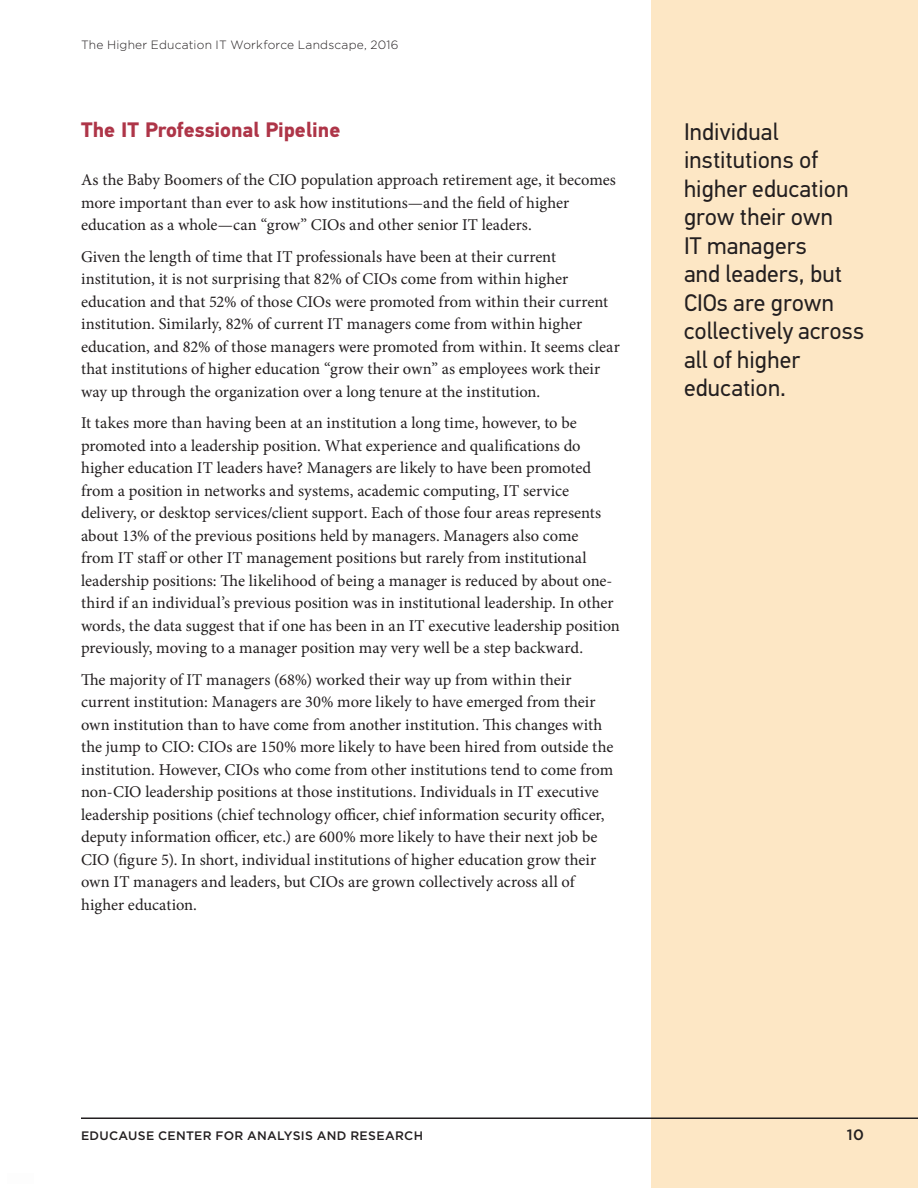
<style>
.page{position:relative;width:918px;height:1188px;background:#fff}
.page>*{position:absolute;margin:0;border:0;box-sizing:border-box;transform-origin:0 0}
.ecar-pull_quote{font:24px/28.5px "PF Din Text Pro";letter-spacing:.005em;color:#231f20}
.ecar-head_1{font:700 21px "PF Din Text Pro";color:#ae3548}
.ecar-text{font:16.5px/22.5px "Minion Pro";color:#231f20}
.pg_s{font:500 15px "Gotham";color:#231f20}
.pg_s-2{font:500 12.3px "Gotham";letter-spacing:.025em;color:#231f20}
.t1{font:300 12px "Gotham";letter-spacing:.02em;color:#231f20}
</style>
<div class="page">
<div style="left:652px;top:0;width:266px;height:1188px;background:#fde7c5"></div>
<hr style="left:81px;top:1117px;width:837px;height:2px;background:#231f20">
<p class="t1" style="left:81px;top:37px;width:319px">The Higher Education IT Workforce Landscape, 2016</p>
<p class="ecar-head_1" style="left:81px;top:117px;width:261px">The IT Professional Pipeline</p>
<p class="ecar-text" style="left:81px;top:169px;width:537px">As the Baby Boomers of the CIO population approach retirement age, it becomes more important than ever to ask how institutions—and the field of higher education as a whole—can “grow” CIOs and other senior IT leaders.</p>
<p class="ecar-text" style="left:81px;top:245px;width:540px">Given the length of time that IT professionals have been at their current institution, it is not surprising that 82% of CIOs come from within higher education and that 52% of those CIOs were promoted from within their current institution. Similarly, 82% of current IT managers come from within higher education, and 82% of those managers were promoted from within. It seems clear that institutions of higher education “grow their own” as employees work their way up through the organization over a long tenure at the institution.</p>
<p class="ecar-text" style="left:81px;top:412px;width:540px">It takes more than having been at an institution a long time, however, to be promoted into a leadership position. What experience and qualifications do higher education IT leaders have? Managers are likely to have been promoted from a position in networks and systems, academic computing, IT service delivery, or desktop services/client support. Each of those four areas represents about 13% of the previous positions held by managers. Managers also come<br>from IT staff or other IT management positions but rarely from institutional leadership positions: The likelihood of being a manager is reduced by about one&shy;third if an individual’s previous position was in institutional leadership. In other words, the data suggest that if one has been in an IT executive leadership position previously, moving to a manager position may very well be a step backward.</p>
<p class="ecar-text" style="left:81px;top:668px;width:534px">The majority of IT managers (68%) worked their way up from within their current institution: Managers are 30% more likely to have emerged from their own institution than to have come from another institution. This changes with the jump to CIO: CIOs are 150% more likely to have been hired from outside the institution. However, CIOs who come from other institutions tend to come from non-CIO leadership positions at those institutions. Individuals in IT executive leadership positions (chief technology officer, chief information security officer, deputy information officer, etc.) are 600% more likely to have their next job be CIO (figure 5). In short, individual institutions of higher education grow their own IT managers and leaders, but CIOs are grown collectively across all of higher education.</p>
<p class="ecar-pull_quote" style="left:684px;top:117px;width:182px">Individual institutions of higher education grow their own<br>IT managers<br>and leaders, but<br>CIOs are grown collectively across all of higher education.</p>
<p class="pg_s-2" style="left:81px;top:1128px;width:344px">EDUCAUSE CENTER FOR ANALYSIS AND RESEARCH</p>
<p class="pg_s" style="left:847px;top:1125px;width:19px">10</p>
</div>
